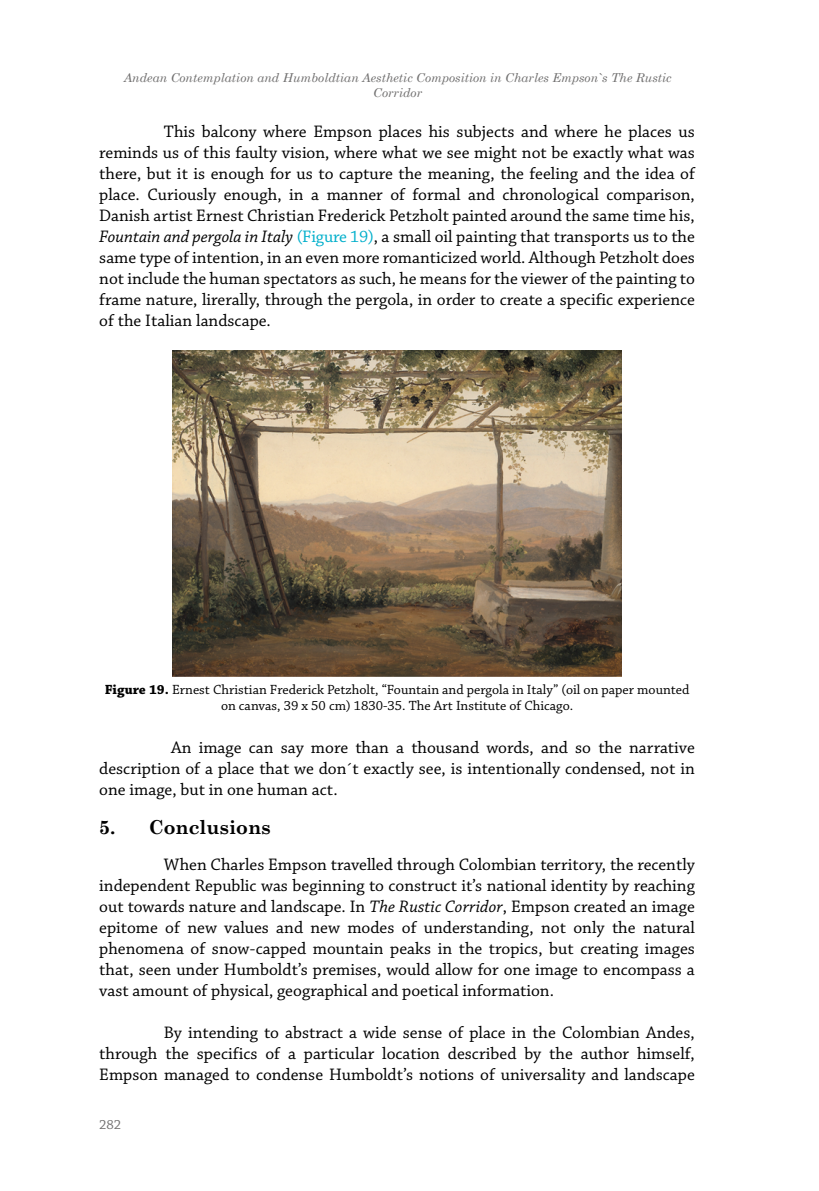
<style>
.page{position:relative;width:819px;height:1191px;background:#fff}
.page>*{position:absolute;margin:0;border:0;box-sizing:border-box;transform-origin:0 0}
.t1{font:700 19.25px "Century Schoolbook";color:#000}
.t2{font:17.5px/21px "Chaparral Pro";color:#000;text-align:justify}
.t3{font:14px/16.8px "Chaparral Pro";color:#000;text-align:center}
.t4{font:14px "Chaparral Pro";color:#706f6f}
.t5{font:italic 12.25px/14.7px "Century Schoolbook";color:#706f6f;text-align:center}
.s1{font-style:italic}
.s2{color:#00afcb}
.s3{font-weight:700}
</style>
<div class="page">
<img style="left:172px;top:350px;width:449px;height:327px">
<p class="t5" style="left:124px;top:70px;width:549px">Andean Contemplation and Humboldtian Aesthetic Composition in Charles Empson`s The Rustic<br>Corridor</p>
<p class="t2" style="left:99px;top:122px;width:597px;text-indent:64px">This balcony where Empson places his subjects and where he places us reminds us of this faulty vision, where what we see might not be exactly what was there, but it is enough for us to capture the meaning, the feeling and the idea of place. Curiously enough, in a manner of formal and chronological comparison, Danish artist Ernest Christian Frederick Petzholt painted around the same time his, <span class="s1">Fountain and pergola in Italy</span> <span class="s2">(Figure 19)</span>, a small oil painting that transports us to the same type of intention, in an even more romanticized world. Although Petzholt does not include the human spectators as such, he means for the viewer of the painting to frame nature, lirerally, through the pergola, in order to create a specific experience of the Italian landscape.</p>
<p class="t3" style="left:105px;top:681px;width:586px"><span class="s3">Figure 19.</span> Ernest Christian Frederick Petzholt, “Fountain and pergola in Italy” (oil on paper mounted on canvas, 39 x 50 cm) 1830-35. The Art Institute of Chicago.</p>
<p class="t2" style="left:99px;top:737px;width:597px;text-indent:72px">An image can say more than a thousand words, and so the narrative description of a place that we don´t exactly see, is intentionally condensed, not in one image, but in one human act.</p>
<p class="t1" style="left:99px;top:812px;width:173px">5. Conclusions</p>
<p class="t2" style="left:99px;top:854px;width:597px;text-indent:64px">When Charles Empson travelled through Colombian territory, the recently independent Republic was beginning to construct it’s national identity by reaching out towards nature and landscape. In <span class="s1">The Rustic Corridor</span>, Empson created an image epitome of new values and new modes of understanding, not only the natural phenomena of snow-capped mountain peaks in the tropics, but creating images that, seen under Humboldt’s premises, would allow for one image to encompass a vast amount of physical, geographical and poetical information.</p>
<p class="t2" style="left:99px;top:1022px;width:597px;text-indent:64px">By intending to abstract a wide sense of place in the Colombian Andes, through the specifics of a particular location described by the author himself, Empson managed to condense Humboldt’s notions of universality and landscape</p>
<p class="t4" style="left:99px;top:1117px;width:24px">282</p>
</div>
